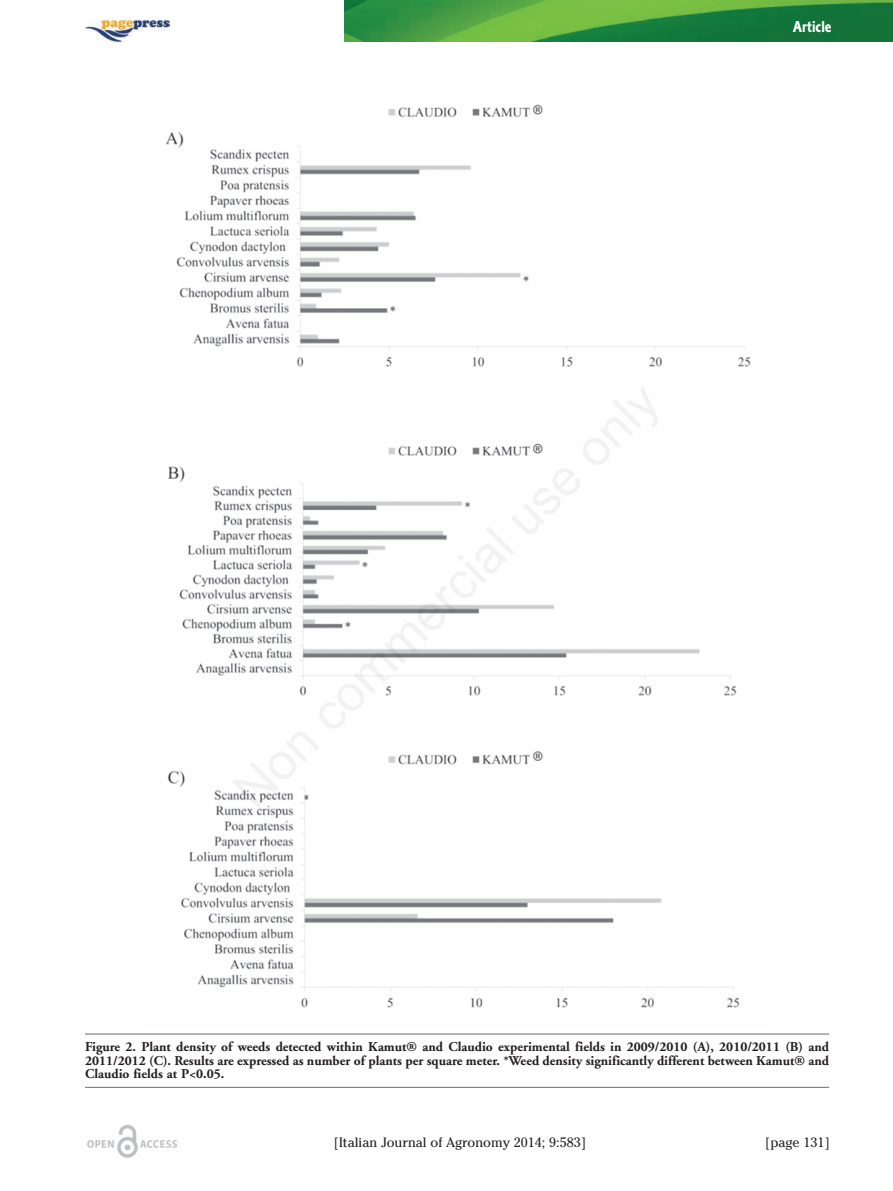
<style>
.page{position:relative;width:893px;height:1191px;background:#fff}
.page>*{position:absolute;margin:0;border:0;box-sizing:border-box;transform-origin:0 0}
.t1{font:16.5px "Corinthian Bold Condensed Plain";color:#fff}
.t2{font:700 13.5px/13.5px "Adobe Garamond";color:#231f20;text-align:justify}
.t3{font:13.5px "Cheltenham";color:#231f20}
</style>
<div class="page">
<img style="left:344px;top:0;width:549px;height:42px">
<img style="left:85px;top:19px;width:85px;height:24px">
<img style="left:87px;top:1124px;width:90px;height:34px">
<hr style="left:85px;top:1033px;width:744px;height:1px;background:#6c6d70">
<hr style="left:85px;top:1087px;width:744px;height:1px;background:#6c6d70">
<img style="left:166px;top:104px;width:585px;height:904px">
<p class="t1" style="left:793px;top:21px;width:40px">Article</p>
<p class="t2" style="left:85px;top:1041px;width:745px">Figure 2. Plant density of weeds detected within Kamut® and Claudio experimental fields in 2009/2010 (A), 2010/2011 (B) and 2011/2012 (C). Results are expressed as number of plants per square meter. *Weed density significantly different between Kamut® and Claudio fields at P&lt;0.05.</p>
<p class="t3" style="left:334px;top:1134px;width:254px">[Italian Journal of Agronomy 2014; 9:583]</p>
<p class="t3" style="left:765px;top:1134px;width:66px">[page 131]</p>
</div>
